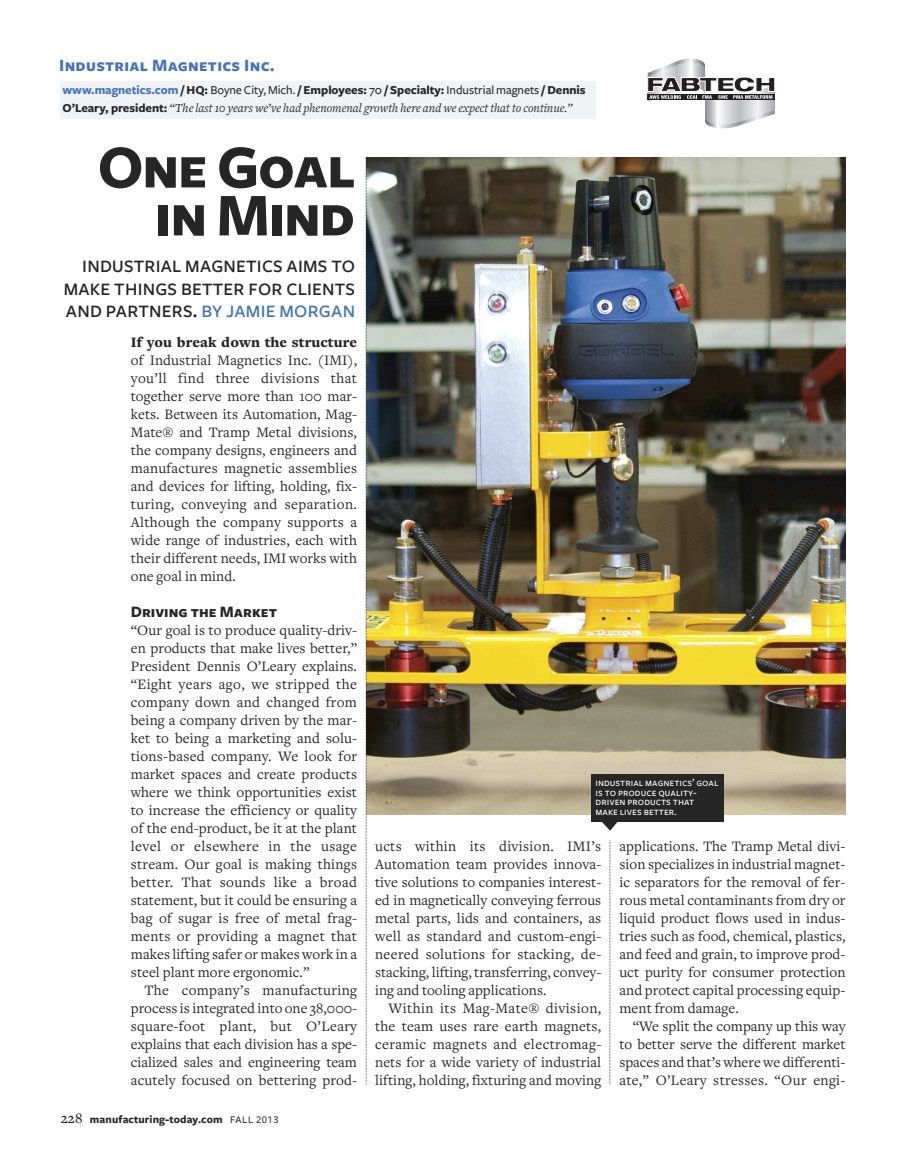
<style>
.page{position:relative;width:905px;height:1161px;background:#fff}
.page>*{position:absolute;margin:0;border:0;box-sizing:border-box;transform-origin:0 0}
.t1{font:63px/48px "Freight Sans Bold SC";letter-spacing:-.025em;color:#272627;text-align:right}
.t2{font:24px/22.5px "Freight Sans Medium SC";letter-spacing:-.02em;color:#272627;text-align:justify}
.t3{font:18px "Freight Sans Bold SC";letter-spacing:.015em;color:#4574b9}
.t4{font:16.5px "Freight Sans Bold SC";color:#272627}
.t5{font:15px/18px "Freight Text";letter-spacing:.005em;color:#272627;text-align:justify}
.t6{font:900 15px "Freight Text";letter-spacing:.005em;color:#272627}
.t7{font:italic 12.75px "Freight Text";letter-spacing:-.005em;color:#272627}
.t8{font:500 12.6px "Freight Sans";letter-spacing:-.005em;color:#272627}
.t9{font:700 11.25px "Freight Sans";letter-spacing:.01em;color:#272627}
.t10{font:11.1px/9.4px "Freight Sans Medium SC";color:#fff}
.s1{font-weight:700;color:#4574b9}
.s2{font-weight:700}
.s3{font-family:"Freight Sans";font-weight:700;font-style:normal;font-size:12.6px}
.s4{color:#4574b9}
.s5{font-family:"Freight Text";font-weight:500;font-size:15px}
.s6{font-weight:500;font-size:10.5px}
.s7{font-family:"Freight Sans Medium SC";font-weight:400;font-size:10.5px}
</style>
<div class="page">
<img style="left:367px;top:157px;width:478px;height:657px">
<svg style="left:365px;top:157px;width:2px;height:928px;background:#aaaaa6"></svg>
<svg style="left:609px;top:840px;width:1px;height:245px"></svg>
<svg style="left:593px;top:821px;width:30px;height:10px"></svg>
<div style="left:591px;top:774px;width:132px;height:47px;background:#272627"></div>
<div style="left:60px;top:81px;width:535px;height:37px;background:#f0f3f5"></div>
<svg style="left:647px;top:58px;width:127px;height:70px"></svg>
<p class="t3" style="left:59px;top:54px;width:217px">Industrial Magnetics Inc.</p>
<p class="t8" style="left:63px;top:82px;width:524px"><span class="s1">www.magnetics.com</span> <span class="s2">/ HQ:</span> Boyne City, Mich. <span class="s2">/ Employees:</span> 70 <span class="s2">/ Specialty:</span> Industrial magnets <span class="s2">/ Dennis</span></p>
<p class="t7" style="left:63px;top:100px;width:511px"><span class="s3">O’Leary, president:</span> “The last 10 years we’ve had phenomenal growth here and we expect that to continue.”</p>
<h1 class="t1" style="left:97px;top:142px;width:259px">One Goal in Mind</h1>
<h2 class="t2" style="left:63px;top:253px;width:293px;text-indent:18px">industrialmagnetics aims to make things better for clients and partners. <span class="s4">by jamiemorgan</span></h2>
<p class="t6" style="left:131px;top:333px;width:228px">If you break down the structure</p>
<p class="t5" style="left:131px;top:350px;width:228px">of Industrial Magnetics Inc. (IMI), you’ll find three divisions that together serve more than 100 mar&shy;kets. Between its Automation, Mag-Mate® and Tramp Metal divisions, the company designs, engineers and manufactures magnetic assemblies and devices for lifting, holding, fix&shy;turing, conveying and separation.<br>Although the company supports a wide range of industries, each with their different needs, IMI works with one goal in mind.</p>
<p class="t4" style="left:131px;top:601px;width:148px">Driving the Market</p>
<p class="t5" style="left:131px;top:620px;width:228px">“Our goal is to produce quality-driv&shy;en products that make lives better,” President Dennis O’Leary explains. “Eight years ago, we stripped the company down and changed from being a company driven by the mar&shy;ket to being a marketing and solu&shy;tions-based company. We look for market spaces and create products where we think opportunities exist to increase the efficiency or quality of the end-product, be it at the plant level or elsewhere in the usage stream. Our goal is making things better. That sounds like a broad statement, but it could be ensuring a bag of sugar is free of metal frag&shy;ments or providing a magnet that makes lifting safer or makeswork in a steel plant more ergonomic.”</p>
<p class="t5" style="left:131px;top:980px;width:228px;text-indent:13px">The company’s manufacturing process is integrated into one 38,000- square-foot plant, but O’Leary explains that each division has a spe&shy;cialized sales and engineering team acutely focused on bettering prod-</p>
<p class="t9" style="left:61px;top:1112px;width:219px"><span class="s5">228</span> manufacturing-today.com <span class="s6">FALL</span> <span class="s7">2013</span></p>
<p class="t10" style="left:595px;top:777px;width:125px">industrial magnetics’ goal is to produce quality&shy;driven products that make lives better.</p>
<p class="t5" style="left:375px;top:836px;width:228px">ucts within its division. IMI’s Automation team provides innova&shy;tive solutions to companies interest&shy;ed in magnetically conveying ferrous metal parts, lids and containers, as well as standard and custom-engi&shy;neered solutions for stacking, de&shy;stacking, lifting, transferring, convey&shy;ing and tooling applications.</p>
<p class="t5" style="left:375px;top:998px;width:228px;text-indent:13px">Within its Mag-Mate® division, the team uses rare earth magnets, ceramic magnets and electromag&shy;nets for a wide variety of industrial lifting, holding, fixturing and moving</p>
<p class="t5" style="left:619px;top:836px;width:228px">applications. The Tramp Metal divi&shy;sion specializes in industrial magnet&shy;ic separators for the removal of fer&shy;rous metal contaminants from dry or liquid product flows used in indus&shy;tries such as food, chemical, plastics, and feed and grain, to improve prod&shy;uct purity for consumer protection and protect capital processing equip&shy;ment from damage.</p>
<p class="t5" style="left:619px;top:1016px;width:228px;text-indent:14px">“We split the company up this way to better serve the different market spaces and that’swherewe differenti&shy;ate,” O’Leary stresses. “Our engi-</p>
</div>
